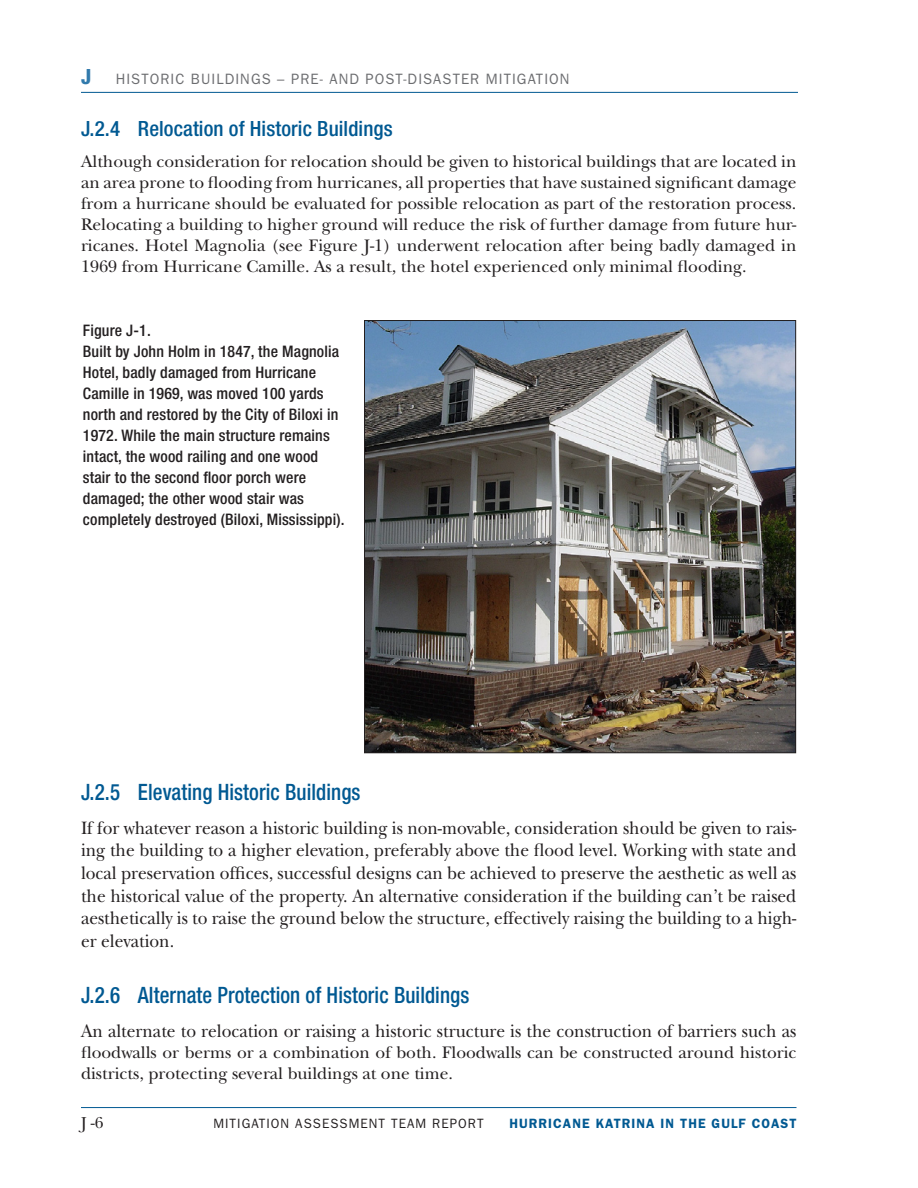
<style>
.page{position:relative;width:918px;height:1188px;background:#fff}
.page>*{position:absolute;margin:0;border:0;box-sizing:border-box;transform-origin:0 0}
._488_subhead_level2{font:500 condensed 22.65px "Helvetica Neue";letter-spacing:.005em;color:#005992;scale:.93 1}
._488_subhead_level2-2{font:500 condensed 21px "Helvetica Neue";letter-spacing:.005em;color:#005992}
.t1{font:800 condensed 21px "Helvetica Neue";color:#317aac}
._488_main_body{font:18.75px/22.6px "New Baskerville";color:#231f20;text-align:justify;scale:.93 1}
._488_main_body-2{font:17.4px/21px "New Baskerville";color:#231f20;text-align:justify}
.t2{font:16.5px "New Baskerville";color:#231f20}
._488_caption{font:500 condensed 15.9px/21px "Helvetica Neue";letter-spacing:.01em;color:#231f20}
.t3{font:15px "ITC Franklin Gothic Std";letter-spacing:.075em;color:#6c6d70}
.t4{font:13.5px "ITC Franklin Gothic Std";letter-spacing:.08em;color:#231f20}
.t5{font:600 13.5px "ITC Franklin Gothic Std";letter-spacing:.08em;color:#005992}
</style>
<div class="page">
<hr style="left:81px;top:1107px;width:715px;height:1px;background:#005992">
<hr style="left:81px;top:92px;width:717px;height:1px;background:#005992">
<img style="left:366px;top:322px;width:428px;height:429px">
<p class="t1" style="left:81px;top:64px;width:12px">J</p>
<p class="t3" style="left:116px;top:71px;width:20px">HISTORI</p>
<p class="t3" style="left:175px;top:71px;width:70px">C BUI LDINGS</p>
<p class="t3" style="left:277px;top:71px;width:108px">– PRE- AN D POST</p>
<p class="t3" style="left:403px;top:71px;width:15px">-DISASTER</p>
<p class="t3" style="left:486px;top:71px;width:22px">MITIGATION</p>
<p class="_488_subhead_level2-2" style="left:81px;top:116px;width:313px">J.2.4 Relocation of Historic Buildings</p>
<p class="_488_main_body-2" style="left:81px;top:151px;width:717px">Although consideration for relocation should be given to historical buildings that are located in an area prone to flooding from hurricanes, all properties that have sustained significant damage from a hurricane should be evaluated for possible relocation as part of the restoration process.<br>Relocating a building to higher ground will reduce the risk of further damage from future hur&shy;ricanes. Hotel Magnolia (see Figure J-1 ) underwent relocation after being badly damaged in 1 969 from Hurricane Camille. As a result, the hotel experienced only minimal flooding.</p>
<p class="_488_caption" style="left:83px;top:320px;width:263px">Figure J-1.<br>Built by John Holm in 1847, the Magnolia Hotel, badly damaged from Hurricane Camille in 1969, was moved 100 yards north and restored by the City of Biloxi in 1972. While the main structure remains intact, the wood railing and one wood stair to the second floor porch were damaged; the other wood stair was completely destroyed (Biloxi, Mississippi).</p>
<p class="_488_subhead_level2" style="left:81px;top:778px;width:302px">J.2.5 Elevating Historic Buildings</p>
<p class="_488_main_body" style="left:81px;top:816px;width:771px">If for whatever reason a historic building is non-movable, consideration should be given to rais&shy;ing the building to a higher elevation, preferably above the flood level. Working with state and local preservation offices, successful designs can be achieved to preserve the aesthetic as well as the historical value of the property. An alternative consideration if the building can’t be raised aesthetically is to raise the ground below the structure, effectively raising the building to a high&shy;er elevation.</p>
<p class="_488_subhead_level2" style="left:81px;top:982px;width:419px">J.2.6 Alternate Protection of Historic Buildings</p>
<p class="_488_main_body" style="left:81px;top:1020px;width:771px">An alternate to relocation or raising a historic structure is the construction of barriers such as</p>
<p class="_488_main_body-2" style="left:81px;top:1042px;width:717px">floodwalls or berms or a combination of both. Floodwalls can be constructed around historic districts, protecting several buildings at one time.</p>
<p class="t2" style="left:81px;top:1113px;width:15px">J -</p>
<p class="t4" style="left:213px;top:1115px;width:272px">MITIGATION ASSESSMENT TEAM REPORT</p>
<p class="t5" style="left:510px;top:1115px;width:288px">HURRICANE KATRINA IN THE GULF COAST</p>
</div>
